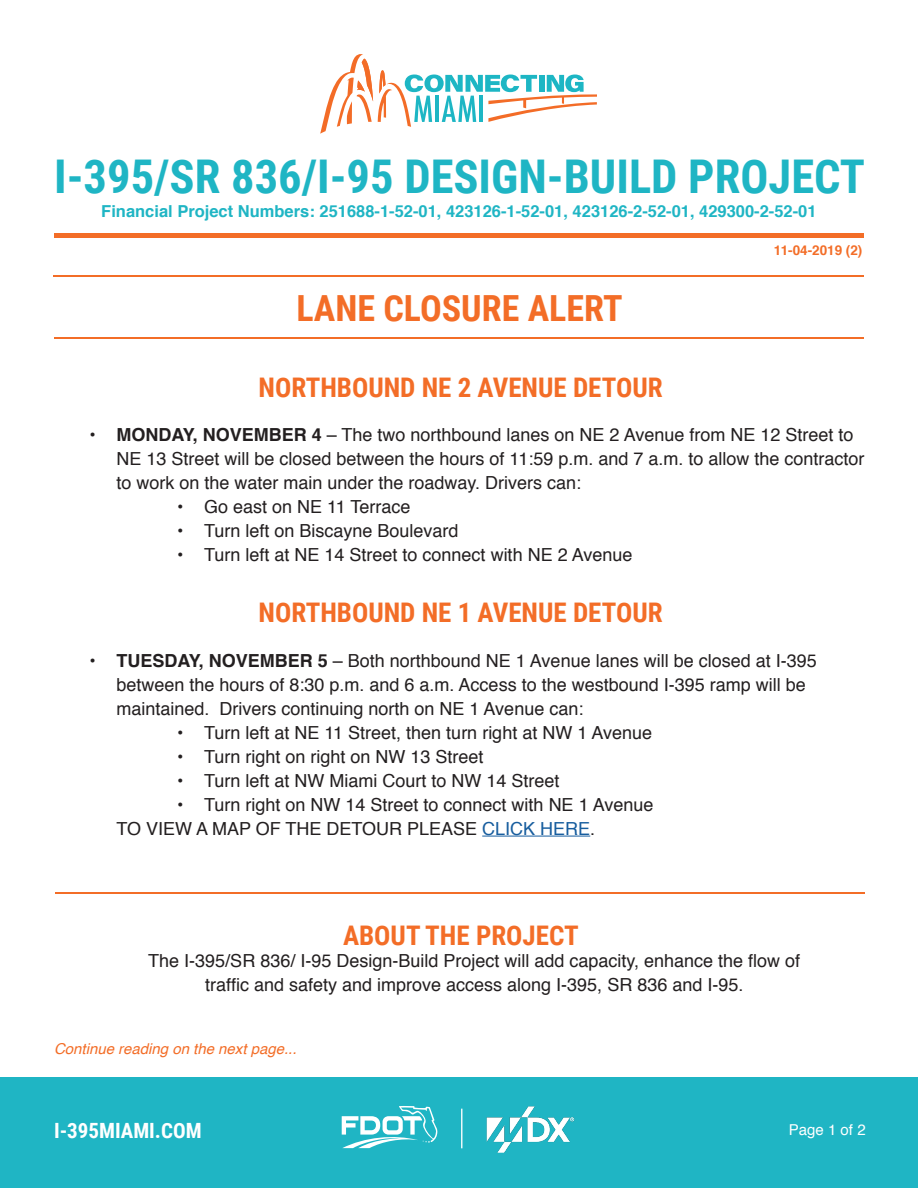
<style>
.page{position:relative;width:918px;height:1188px;background:#fff}
.page>*{position:absolute;margin:0;border:0;box-sizing:border-box;transform-origin:0 0}
.t1{font:700 46.5px "Roboto Condensed";color:#1fb5c4}
.t2{font:700 36px "Roboto Condensed";color:#f36d27}
.t3{font:700 27px "Roboto Condensed";color:#f36d27}
.t4{font:700 21px "Roboto Condensed";color:#fff}
.t5{font:18px/24px "Helvetica";color:#231f20}
.t6{font:700 16.5px "Helvetica";color:#1fb5c4}
.t7{font:italic 15px "Helvetica";color:#f36d27}
.t8{font:15px "Helvetica";color:#fff}
.t9{font:700 13.5px "Helvetica";color:#f36d27}
.s1{font-weight:700}
.s2{color:#175d9e}
</style>
<div class="page">
<div style="left:0;top:1077px;width:918px;height:111px;background:#1fb5c4"></div>
<hr style="left:461px;top:1109px;width:1px;height:39px;background:#fff">
<svg style="left:342px;top:1106px;width:95px;height:42px"></svg>
<img style="left:486px;top:1106px;width:89px;height:47px">
<svg style="left:320px;top:54px;width:277px;height:80px"></svg>
<div style="left:54px;top:233px;width:810px;height:5px;background:#f36d27"></div>
<hr style="left:54px;top:338px;width:810px;height:1px;background:#f36d27">
<hr style="left:53px;top:276px;width:810px;height:1px;background:#f36d27">
<hr style="left:482px;top:836px;width:108px;height:1px;background:#175d9e">
<hr style="left:56px;top:892px;width:810px;height:1px;background:#f36d27">
<p class="t1" style="left:54px;top:144px;width:813px">I-395/SR 836/I-95 DESIGN-BUILD PROJECT</p>
<p class="t6" style="left:101px;top:198px;width:717px">Financial Project Numbers: 251688-1-52-01, 423126-1-52-01, 423126-2-52-01, 429300-2-52-01</p>
<p class="t2" style="left:296px;top:283px;width:328px">LANE CLOSURE ALERT</p>
<p class="t3" style="left:259px;top:368px;width:406px">NORTHBOUND NE 2 AVENUE DETOUR</p>
<p class="t9" style="left:774px;top:239px;width:90px">11-04-2019 (2)</p>
<p class="t5" style="left:116px;top:423px;width:750px;text-indent:-27px"><span class="s1">• MONDAY, NOVEMBER 4</span> – The two northbound lanes on NE 2 Avenue from NE 12 Street to<br>NE 13 Street will be closed between the hours of 11:59 p.m. and 7 a.m. to allow the contractor to work on the water main under the roadway. Drivers can:</p>
<p class="t5" style="left:177px;top:495px;width:235px">• Go east on NE 11 Terrace</p>
<p class="t5" style="left:177px;top:519px;width:283px">• Turn left on Biscayne Boulevard</p>
<p class="t5" style="left:177px;top:543px;width:457px">• Turn left at NE 14 Street to connect with NE 2 Avenue</p>
<p class="t3" style="left:259px;top:594px;width:406px">NORTHBOUND NE 1 AVENUE DETOUR</p>
<p class="t5" style="left:116px;top:649px;width:702px;text-indent:-27px"><span class="s1">• TUESDAY, NOVEMBER 5</span> – Both northbound NE 1 Avenue lanes will be closed at I-395 between the hours of 8:30 p.m. and 6 a.m. Access to the westbound I-395 ramp will be maintained. Drivers continuing north on NE 1 Avenue can:</p>
<p class="t5" style="left:177px;top:721px;width:476px">• Turn left at NE 11 Street, then turn right at NW 1 Avenue</p>
<p class="t5" style="left:177px;top:745px;width:308px">• Turn right on right on NW 13 Street</p>
<p class="t5" style="left:177px;top:769px;width:384px">• Turn left at NW Miami Court to NW 14 Street</p>
<p class="t5" style="left:177px;top:793px;width:478px">• Turn right on NW 14 Street to connect with NE 1 Avenue</p>
<p class="t5" style="left:116px;top:817px;width:480px">TO VIEW A MAP OF THE DETOUR PLEASE <span class="s2">CLICK HERE</span>.</p>
<p class="t3" style="left:343px;top:917px;width:237px">ABOUT THE PROJECT</p>
<p class="t5" style="left:148px;top:949px;width:654px;text-align:center">The I-395/SR 836/ I-95 Design-Build Project will add capacity, enhance the flow of traffic and safety and improve access along I-395, SR 836 and I-95.</p>
<p class="t7" style="left:54px;top:1037px;width:244px">Continue reading on the next page...</p>
<p class="t4" style="left:54px;top:1116px;width:149px">I-395MIAMI.COM</p>
<p class="t8" style="left:789px;top:1118px;width:78px">Page 1 of 2</p>
</div>
